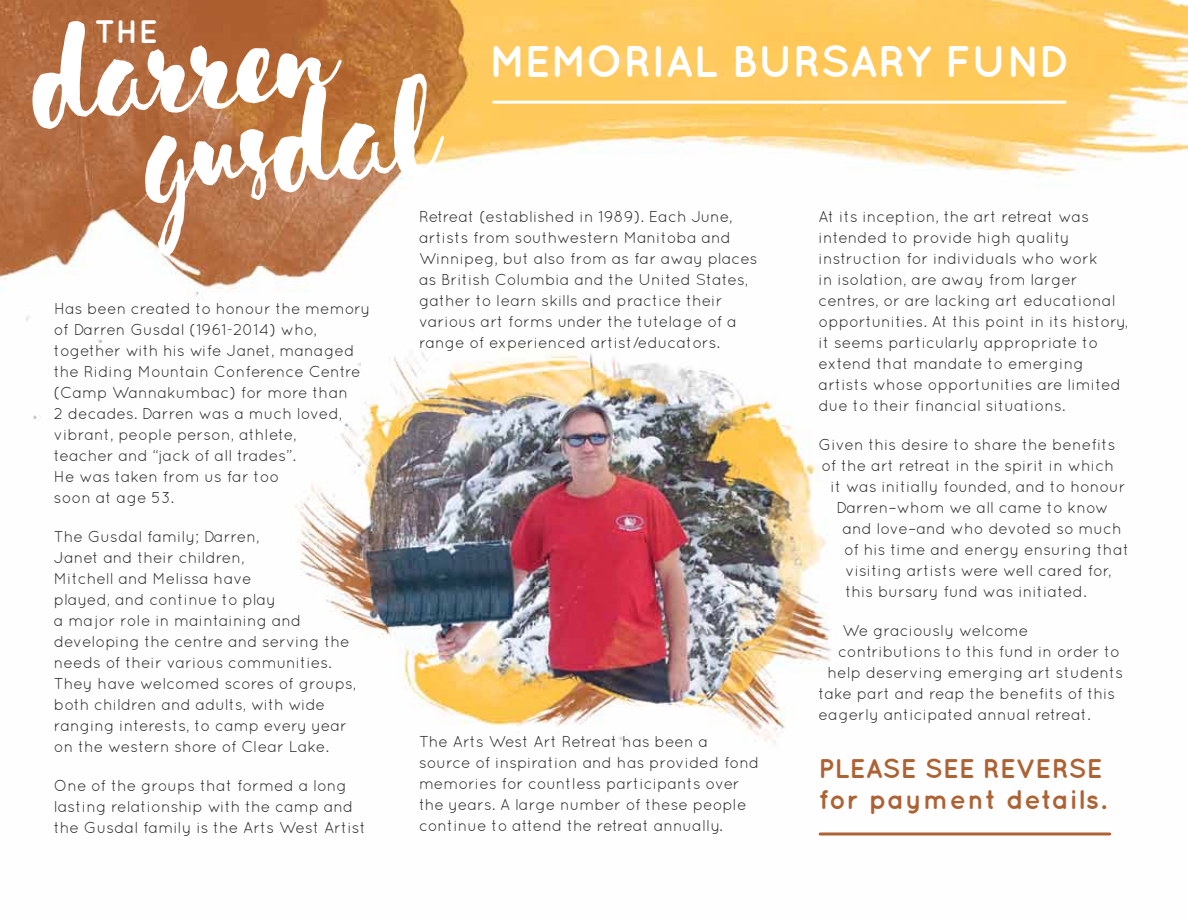
<style>
.page{position:relative;width:1188px;height:918px;background:#fff}
.page>*{position:absolute;margin:0;border:0;box-sizing:border-box;transform-origin:0 0}
.t1{font:168.45px "Sensa Brush Fill Demo";color:#fff;scale:.95 1}
.t2{font:700 44.25px "Quicksand";letter-spacing:-.025em;color:#fff}
.t3{font:700 32.55px "Quicksand";color:#fff}
.t4{font:700 27px/31.5px "Quicksand";color:#ad6234}
.t5{font:15.75px/21px "Quicksand";color:#292829}
</style>
<div class="page">
<img style="left:0;top:0;width:1188px;height:836px">
<hr style="left:494px;top:101px;width:571px;height:3px;background:#fff">
<svg style="left:820px;top:832px;width:290px;height:4px"></svg>
<h1 class="t1" style="left:19px;top:-9px;width:322px;rotate:-5deg">Darren</h1>
<h3 class="t3" style="left:94px;top:12px;width:60px">THE</h3>
<h2 class="t2" style="left:489px;top:35px;width:124px">MEMORIAL</h2>
<h2 class="t2" style="left:731px;top:35px;width:56px">BURSARY</h2>
<h2 class="t2" style="left:944px;top:35px;width:127px">FUND</h2>
<h1 class="t1" style="left:132px;top:66px;width:311px;rotate:-5deg">Gusdal</h1>
<p class="t5" style="left:819px;top:206px;width:311px">At its inception, the art retreat was intended to provide high quality instruction for individuals who work<br>in isolation, are away from larger centres, or are lacking art educational opportunities. At this point in its history, it seems particularly appropriate to extend that mandate to emerging artists whose opportunities are limited due to their financial situations.</p>
<p class="t5" style="left:819px;top:434px;width:299px">Given this desire to share the benefits</p>
<p class="t5" style="left:822px;top:455px;width:294px">of the art retreat in the spirit in which</p>
<p class="t5" style="left:831px;top:476px;width:297px">it was initially founded, and to honour</p>
<p class="t5" style="left:837px;top:497px;width:274px">Darren–whom we all came to know</p>
<p class="t5" style="left:843px;top:518px;width:281px">and love–and who devoted so much</p>
<p class="t5" style="left:844px;top:539px;width:287px">of his time and energy ensuring that</p>
<p class="t5" style="left:846px;top:560px;width:268px">visiting artists were well cared for,</p>
<p class="t5" style="left:846px;top:581px;width:243px">this bursary fund was initiated.</p>
<p class="t5" style="left:843px;top:620px;width:187px">We graciously welcome</p>
<p class="t5" style="left:838px;top:641px;width:283px">contributions to this fund in order to</p>
<p class="t5" style="left:828px;top:662px;width:297px">help deserving emerging art students</p>
<p class="t5" style="left:819px;top:683px;width:298px">take part and reap the benefits of this</p>
<p class="t5" style="left:819px;top:704px;width:274px">eagerly anticipated annual retreat.</p>
<p class="t5" style="left:419px;top:206px;width:340px">Retreat (established in 1989). Each June, artists from southwestern Manitoba and Winnipeg, but also from as far away places as British Columbia and the United States, gather to learn skills and practice their various art forms under the tutelage of a range of experienced artist/educators.</p>
<p class="t5" style="left:54px;top:298px;width:318px">Has been created to honour the memory of Darren Gusdal (1961-2014) who, together with his wife Janet, managed the Riding Mountain Conference Centre (Camp Wannakumbac) for more than<br>2 decades. Darren was a much loved, vibrant, people person, athlete,<br>teacher and “jack of all trades”.<br>He was taken from us far too<br>soon at age 53.</p>
<p class="t5" style="left:54px;top:526px;width:304px">The Gusdal family; Darren,<br>Janet and their children,<br>Mitchell and Melissa have<br>played, and continue to play<br>a major role in maintaining and developing the centre and serving the needs of their various communities.<br>They have welcomed scores of groups, both children and adults, with wide ranging interests, to camp every year on the western shore of Clear Lake.</p>
<p class="t5" style="left:54px;top:775px;width:314px">One of the groups that formed a long lasting relationship with the camp and the Gusdal family is the Arts West Artist</p>
<p class="t5" style="left:419px;top:731px;width:342px">The Arts West Art Retreat has been a source of inspiration and has provided fond memories for countless participants over the years. A large number of these people continue to attend the retreat annually.</p>
<h3 class="t4" style="left:819px;top:752px;width:289px">PLEASE SEE REVERSE<br>FOR PAYMENT DETAILS.</h3>
</div>
